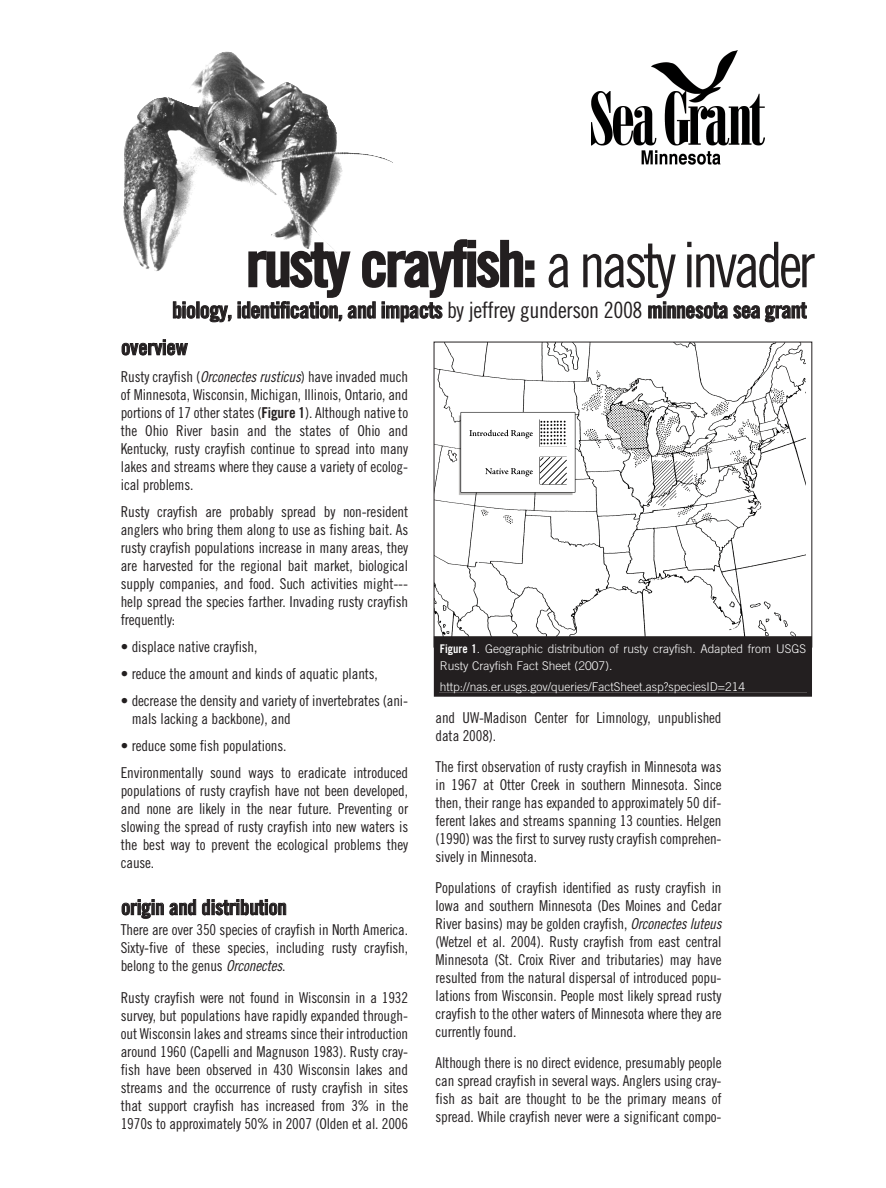
<style>
.page{position:relative;width:886px;height:1188px;background:#fff}
.page>*{position:absolute;margin:0;border:0;box-sizing:border-box;transform-origin:0 0}
.t1{font:63px "Trade Gothic Bold Cond Twenty";letter-spacing:-.045em;color:#231f20}
.t2{font:22.5px "Trade Gothic Bold Cond Twenty";letter-spacing:-.025em;color:#231f20}
.t3{font:21px "Trade Gothic Bold Cond Twenty";letter-spacing:-.01em;color:#231f20}
.t4{font:15px/18px "Trade Gothic Cond Eighteen";letter-spacing:-.01em;color:#231f20;text-align:justify}
.t5{font:300 12px/16.5px "Trade Gothic";color:#fff}
.s1{font-family:"Trade Gothic Cond Eighteen"}
.s2{font-family:"Trade Gothic Cond Eighteen Obl"}
.s3{font-family:"Trade Gothic Bold Cond Twenty"}
.s4{font-family:"Trade Gothic Bold Cond Twenty";font-weight:400}
</style>
<div class="page">
<img style="left:123px;top:51px;width:270px;height:220px">
<img style="left:591px;top:50px;width:173px;height:115px">
<img style="left:436px;top:344px;width:370px;height:292px">
<img style="left:646px;top:458px;width:48px;height:49px">
<img style="left:539px;top:419px;width:28px;height:28px">
<img style="left:540px;top:420px;width:26px;height:26px">
<img style="left:539px;top:457px;width:28px;height:28px">
<img style="left:469px;top:430px;width:23px;height:6px">
<div style="left:438px;top:641px;width:369px;height:51px;background:#231f20"></div>
<div style="left:434px;top:636px;width:378px;height:61px;border:4px solid #231f20"></div>
<h1 class="t1" style="left:246px;top:241px;width:570px">rusty crayfish: <span class="s1">a nasty invader</span></h1>
<h2 class="t2" style="left:172px;top:302px;width:636px">biology, identification, and impacts <span class="s1">by jeffrey gunderson 2008</span> minnesota sea grant</h2>
<h3 class="t3" style="left:121px;top:340px;width:68px">overview</h3>
<p class="t4" style="left:121px;top:369px;width:289px">Rusty crayfish (<span class="s2">Orconectes rusticus</span>) have invaded much of Minnesota, Wisconsin, Michigan, Illinois, Ontario, and portions of 17 other states (<span class="s3">Figure 1</span>). Although native to the Ohio River basin and the states of Ohio and Kentucky, rusty crayfish continue to spread into many lakes and streams where they cause a variety of ecolog&shy;ical problems.</p>
<p class="t4" style="left:121px;top:504px;width:289px">Rusty crayfish are probably spread by non-resident anglers who bring them along to use as fishing bait. As rusty crayfish populations increase in many areas, they are harvested for the regional bait market, biological supply companies, and food. Such activities might--- help spread the species farther. Invading rusty crayfish frequently:</p>
<p class="t4" style="left:121px;top:639px;width:138px">• displace native crayfish,</p>
<p class="t4" style="left:121px;top:666px;width:259px">• reduce the amount and kinds of aquatic plants,</p>
<p class="t4" style="left:132px;top:693px;width:278px;text-indent:-11px">• decrease the density and variety of invertebrates (ani&shy;mals lacking a backbone), and</p>
<p class="t4" style="left:121px;top:733px;width:289px;line-height:27px">• reduce some fish populations.<br>Environmentally sound ways to eradicate introduced</p>
<p class="t4" style="left:121px;top:783px;width:289px">populations of rusty crayfish have not been developed, and none are likely in the near future. Preventing or slowing the spread of rusty crayfish into new waters is the best way to prevent the ecological problems they cause.</p>
<h3 class="t3" style="left:121px;top:900px;width:167px">origin and distribution</h3>
<p class="t4" style="left:121px;top:922px;width:289px">There are over 350 species of crayfish in North America.<br>Sixty-five of these species, including rusty crayfish, belong to the genus <span class="s2">Orconectes</span>.</p>
<p class="t4" style="left:121px;top:990px;width:289px">Rusty crayfish were not found in Wisconsin in a 1932 survey, but populations have rapidly expanded through&shy;out Wisconsin lakes and streams since their introduction around 1960 (Capelli and Magnuson 1983). Rusty cray&shy;fish have been observed in 430 Wisconsin lakes and streams and the occurrence of rusty crayfish in sites that support crayfish has increased from 3% in the 1970s to approximately 50% in 2007 (Olden et al. 2006</p>
<p class="t5" style="left:440px;top:642px;width:368px"><span class="s4">Figure 1</span>. Geographic distribution of rusty crayfish. Adapted from USGS<br>Rusty Crayfish Fact Sheet (2007).</p>
<p class="t5" style="left:440px;top:680px;width:307px">http://nas.er.usgs.gov/queries/FactSheet.asp?speciesID=214</p>
<p class="t4" style="left:435px;top:709px;width:287px">and UW-Madison Center for Limnology, unpublished data 2008).</p>
<p class="t4" style="left:435px;top:759px;width:287px">The first observation of rusty crayfish in Minnesota was in 1967 at Otter Creek in southern Minnesota. Since then, their range has expanded to approximately 50 dif&shy;ferent lakes and streams spanning 13 counties. Helgen (1990) was the first to survey rusty crayfish comprehen&shy;sively in Minnesota.</p>
<p class="t4" style="left:435px;top:880px;width:287px">Populations of crayfish identified as rusty crayfish in Iowa and southern Minnesota (Des Moines and Cedar River basins) may be golden crayfish, <span class="s2">Orconectes luteus </span>(Wetzel et al. 2004). Rusty crayfish from east central Minnesota (St. Croix River and tributaries) may have resulted from the natural dispersal of introduced popu&shy;lations from Wisconsin. People most likely spread rusty crayfish to the other waters of Minnesota where they are currently found.</p>
<p class="t4" style="left:435px;top:1055px;width:287px">Although there is no direct evidence, presumably people can spread crayfish in several ways. Anglers using cray&shy;fish as bait are thought to be the primary means of spread. While crayfish never were a significant compo-</p>
</div>
